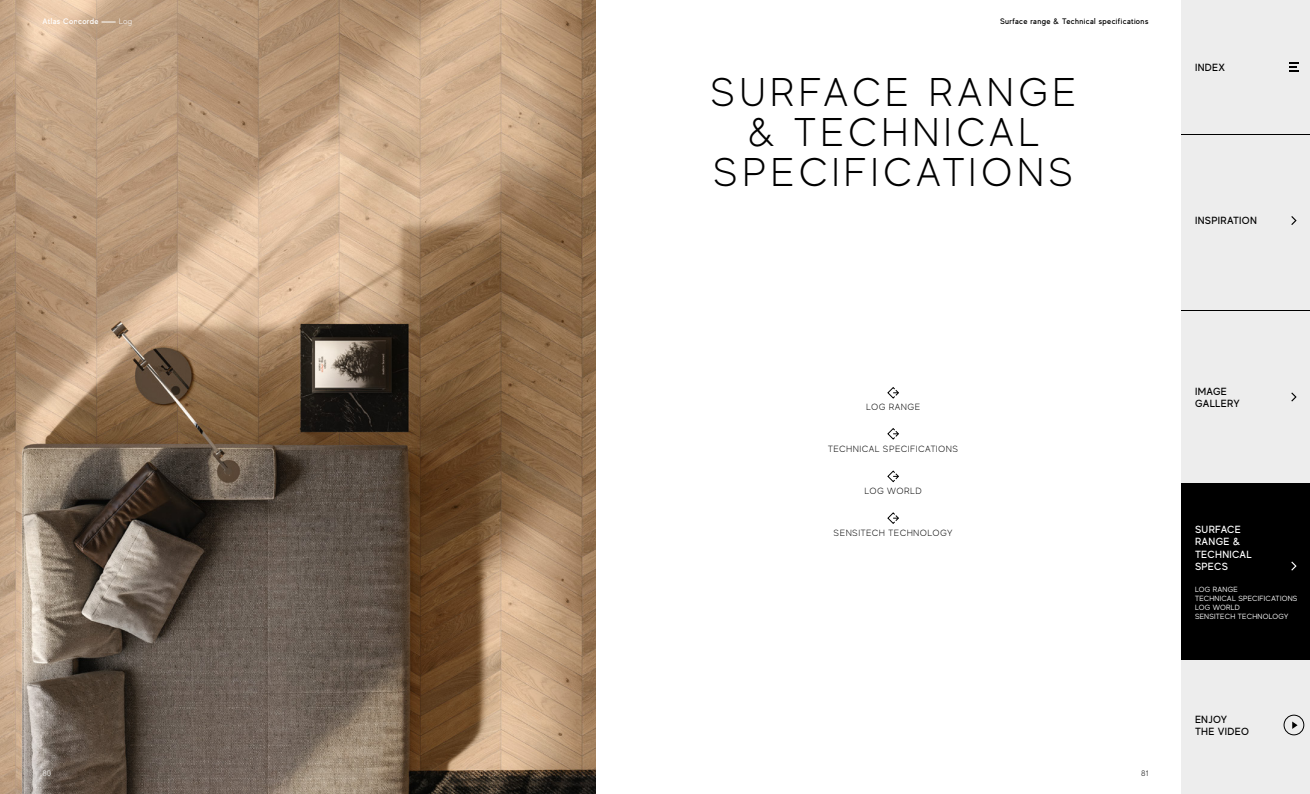
<style>
.page{position:relative;width:1310px;height:794px;background:#fff}
.page>*{position:absolute;margin:0;border:0;box-sizing:border-box;transform-origin:0 0}
.t1{font:300 40px/40px "MADE Evolve Sans";letter-spacing:.1em;color:#000;text-align:center}
.t2{font:500 10.4px/12.4px "MADE Evolve Sans";letter-spacing:.03em;color:#000}
.t3{font:500 10.4px/12.4px "MADE Evolve Sans";letter-spacing:.03em;color:#fff}
.t4{font:300 9px "MADE Evolve Sans";letter-spacing:.05em;color:#000}
.t5{font:500 8px "MADE Evolve Sans";letter-spacing:.045em;color:#000}
.t6{font:500 8px "MADE Evolve Sans";letter-spacing:.045em;color:#fff}
.t7{font:300 8px "MADE Evolve Sans";color:#fff}
.t8{font:300 8px "MADE Evolve Sans";color:#000}
.t9{font:7.5px/9px "MADE Evolve Sans";letter-spacing:.03em;color:#fff}
</style>
<div class="page">
<div style="left:1181px;top:0;width:129px;height:794px;background:#ededed"></div>
<svg style="left:1289px;top:62px;width:9px;height:9px"></svg>
<div style="left:1283px;top:714px;width:21px;height:21px;border:1px solid #000;border-radius:50%"></div>
<svg style="left:1292px;top:721px;width:5px;height:8px"></svg>
<svg style="left:1291px;top:216px;width:5px;height:9px"></svg>
<hr style="left:1181px;top:134px;width:129px;height:1px;background:#000">
<hr style="left:1181px;top:310px;width:129px;height:1px;background:#000">
<svg style="left:1291px;top:392px;width:5px;height:9px"></svg>
<div style="left:1181px;top:483px;width:129px;height:177px;background:#000"></div>
<svg style="left:1291px;top:561px;width:5px;height:10px"></svg>
<img style="left:0;top:0;width:595px;height:794px">
<svg style="left:887px;top:387px;width:12px;height:12px"></svg>
<svg style="left:887px;top:428px;width:12px;height:12px"></svg>
<svg style="left:887px;top:470px;width:12px;height:12px"></svg>
<svg style="left:887px;top:512px;width:12px;height:12px"></svg>
<svg style="left:101px;top:22px;width:15px;height:1px"></svg>
<p class="t6" style="left:43px;top:16px;width:57px">Atlas Concorde</p>
<p class="t7" style="left:119px;top:17px;width:15px">Log</p>
<p class="t5" style="left:1000px;top:16px;width:150px">Surface range &amp; Technical specifications</p>
<h1 class="t1" style="left:710px;top:71px;width:367px">SURFACE RANGE &amp; TECHNICAL<br>SPECIFICATIONS</h1>
<h2 class="t2" style="left:1195px;top:61px;width:31px">INDEX</h2>
<h2 class="t2" style="left:1195px;top:214px;width:63px">INSPIRATION</h2>
<p class="t4" style="left:866px;top:401px;width:56px">LOG RANGE</p>
<p class="t4" style="left:828px;top:443px;width:131px">TECHNICAL SPECIFICATIONS</p>
<p class="t4" style="left:864px;top:485px;width:59px">LOG WORLD</p>
<p class="t4" style="left:833px;top:527px;width:121px">SENSITECH TECHNOLOGY</p>
<p class="t7" style="left:42px;top:768px;width:10px">80</p>
<p class="t8" style="left:1141px;top:768px;width:9px">81</p>
<h2 class="t2" style="left:1195px;top:384px;width:46px">IMAGE<br>GALLERY</h2>
<h2 class="t3" style="left:1195px;top:522px;width:58px">SURFACE<br>RANGE &amp;<br>TECHNICAL<br>SPECS</h2>
<p class="t9" style="left:1195px;top:585px;width:104px">LOG RANGE<br>TECHNICAL SPECIFICATIONS<br>LOG WORLD<br>SENSITECH TECHNOLOGY</p>
<h2 class="t2" style="left:1195px;top:712px;width:56px">ENJOY<br>THE VIDEO</h2>
</div>
